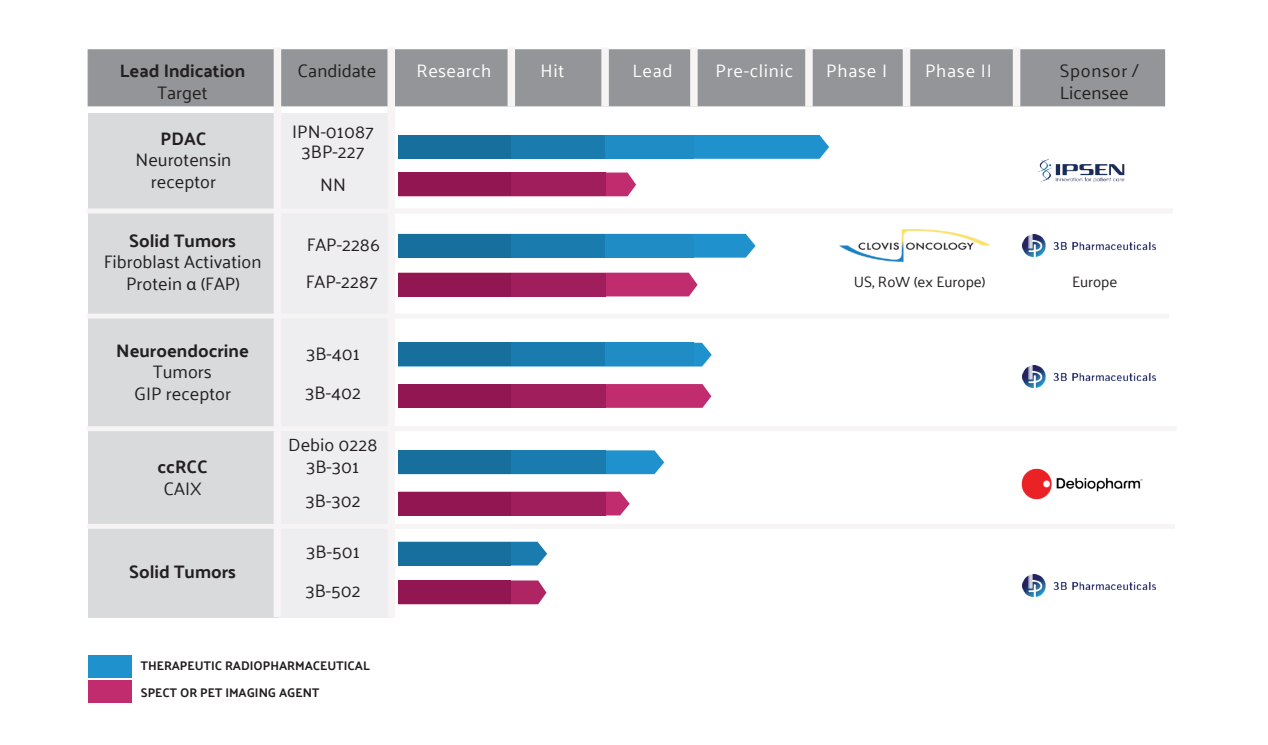
<style>
.page{position:relative;width:1268px;height:745px;background:#fff}
.page>*{position:absolute;margin:0;border:0;box-sizing:border-box;transform-origin:0 0}
.t1{font:18px/21.6px "Palanquin";color:#231f20;text-align:center}
.t2{font:700 18px "Palanquin";color:#231f20}
.t3{font:18px "Palanquin";letter-spacing:.04em;color:#fff}
.t4{font:18px "Palanquin";letter-spacing:.02em;color:#fff}
.t5{font:15px "Palanquin";color:#231f20}
.t6{font:700 12.5px/26.5px "Palanquin";color:#231f20}
.s1{font-family:"Myriad Pro"}
</style>
<div class="page">
<div style="left:88px;top:113px;width:191px;height:504px;background:#d9dadc"></div>
<div style="left:278px;top:113px;width:115px;height:504px;background:#eeedef"></div>
<div style="left:88px;top:49px;width:1077px;height:57px;background:#939598;border:1px solid #939598"></div>
<svg style="left:694px;top:135px;width:135px;height:24px;background:#2896d0"></svg>
<svg style="left:694px;top:234px;width:61px;height:23px"></svg>
<svg style="left:694px;top:342px;width:17px;height:24px"></svg>
<svg style="left:605px;top:450px;width:59px;height:24px"></svg>
<svg style="left:511px;top:541px;width:36px;height:24px"></svg>
<div style="left:88px;top:680px;width:43px;height:22px;background:#c02c6e"></div>
<div style="left:88px;top:655px;width:43px;height:22px;background:#1f92ce"></div>
<svg style="left:511px;top:580px;width:35px;height:24px"></svg>
<svg style="left:605px;top:491px;width:24px;height:24px"></svg>
<svg style="left:605px;top:384px;width:106px;height:23px;background:#c23473"></svg>
<svg style="left:605px;top:272px;width:92px;height:24px;background:#c33a77"></svg>
<svg style="left:605px;top:172px;width:31px;height:24px"></svg>
<img style="left:1038px;top:159px;width:86px;height:23px">
<img style="left:839px;top:229px;width:151px;height:32px">
<img style="left:1022px;top:234px;width:133px;height:22px">
<img style="left:1022px;top:365px;width:133px;height:22px">
<img style="left:1022px;top:574px;width:133px;height:21px">
<div style="left:87px;top:208px;width:1085px;height:5px;background:#f6f4f5"></div>
<div style="left:87px;top:313px;width:1082px;height:5px;background:#f6f4f5"></div>
<div style="left:87px;top:426px;width:1089px;height:5px;background:#f6f4f5"></div>
<div style="left:87px;top:523px;width:1087px;height:5px;background:#f6f4f5"></div>
<div style="left:274px;top:47px;width:7px;height:569px;background:#f6f4f5"></div>
<div style="left:387px;top:47px;width:8px;height:569px;background:#f6f4f5"></div>
<div style="left:507px;top:47px;width:8px;height:59px;background:#f6f4f5"></div>
<div style="left:601px;top:47px;width:8px;height:59px;background:#f6f4f5"></div>
<div style="left:690px;top:47px;width:7px;height:59px;background:#f6f4f5"></div>
<div style="left:805px;top:47px;width:7px;height:59px;background:#f6f4f5"></div>
<div style="left:902px;top:47px;width:8px;height:59px;background:#f6f4f5"></div>
<div style="left:1012px;top:47px;width:8px;height:59px;background:#f6f4f5"></div>
<img style="left:1021px;top:468px;width:122px;height:32px">
<div style="left:398px;top:135px;width:113px;height:24px;background:#166f9d"></div>
<div style="left:511px;top:135px;width:94px;height:24px;background:#197bae"></div>
<div style="left:398px;top:172px;width:113px;height:24px;background:#911652"></div>
<div style="left:511px;top:172px;width:94px;height:24px;background:#a01e5b"></div>
<div style="left:398px;top:272px;width:113px;height:24px;background:#911652"></div>
<div style="left:511px;top:272px;width:94px;height:24px;background:#a01e5b"></div>
<div style="left:398px;top:384px;width:113px;height:23px;background:#911652"></div>
<div style="left:511px;top:384px;width:94px;height:23px;background:#a01e5b"></div>
<div style="left:398px;top:491px;width:113px;height:24px;background:#911652"></div>
<div style="left:398px;top:580px;width:113px;height:24px;background:#911652"></div>
<div style="left:511px;top:491px;width:94px;height:24px;background:#a01e5b"></div>
<div style="left:605px;top:135px;width:89px;height:24px;background:#1f8cc5"></div>
<div style="left:398px;top:234px;width:113px;height:23px;background:#166f9d"></div>
<div style="left:511px;top:234px;width:94px;height:23px;background:#197bae"></div>
<div style="left:605px;top:234px;width:89px;height:23px;background:#1f8cc5"></div>
<div style="left:398px;top:342px;width:113px;height:24px;background:#166f9d"></div>
<div style="left:511px;top:342px;width:94px;height:24px;background:#197bae"></div>
<div style="left:398px;top:450px;width:113px;height:24px;background:#166f9d"></div>
<div style="left:398px;top:541px;width:113px;height:24px;background:#166f9d"></div>
<div style="left:511px;top:450px;width:94px;height:24px;background:#197bae"></div>
<div style="left:605px;top:342px;width:89px;height:24px;background:#1f8cc5"></div>
<p class="t2" style="left:120px;top:60px;width:127px">Lead Indication</p>
<p class="t1" style="left:158px;top:82px;width:52px">Target</p>
<p class="t2" style="left:160px;top:128px;width:48px">PDAC</p>
<p class="t1" style="left:135px;top:149px;width:97px">Neurotensin receptor</p>
<p class="t2" style="left:129px;top:230px;width:108px">Solid Tumors</p>
<p class="t1" style="left:104px;top:251px;width:159px">Fibroblast Activation<br>Protein <span class="s1">α</span> (FAP)</p>
<p class="t2" style="left:116px;top:340px;width:134px">Neuroendocrine</p>
<p class="t1" style="left:134px;top:361px;width:98px">Tumors<br>GIP receptor</p>
<p class="t2" style="left:157px;top:456px;width:52px">ccRCC</p>
<p class="t1" style="left:163px;top:478px;width:40px">CAIX</p>
<p class="t2" style="left:129px;top:560px;width:108px">Solid Tumors</p>
<p class="t1" style="left:297px;top:60px;width:80px">Candidate</p>
<p class="t4" style="left:416px;top:60px;width:76px">Research</p>
<p class="t3" style="left:540px;top:60px;width:25px">Hit</p>
<p class="t3" style="left:632px;top:60px;width:42px">Lead</p>
<p class="t3" style="left:715px;top:60px;width:79px">Pre-clinic</p>
<p class="t3" style="left:826px;top:60px;width:62px">Phase I</p>
<p class="t3" style="left:925px;top:60px;width:68px">Phase II</p>
<p class="t1" style="left:1059px;top:60px;width:81px;text-align:left">Sponsor /<br>Licensee</p>
<p class="t1" style="left:292px;top:123px;width:83px;line-height:19.1px">IPN-01087<br>3BP-227</p>
<p class="t1" style="left:320px;top:173px;width:27px">NN</p>
<p class="t1" style="left:306px;top:226px;width:76px;line-height:36.6px;text-align:left">FAP-2286<br>FAP-2287</p>
<p class="t1" style="left:305px;top:334px;width:57px;line-height:39.1px;text-align:left">3B-401<br>3B-402</p>
<p class="t1" style="left:288px;top:434px;width:91px">Debio 0228<br>3B-301</p>
<p class="t1" style="left:305px;top:489px;width:56px">3B-302</p>
<p class="t1" style="left:305px;top:531px;width:57px;line-height:39.1px;text-align:left">3B-501<br>3B-502</p>
<p class="t5" style="left:853px;top:272px;width:133px">US, RoW (ex Europe)</p>
<p class="t5" style="left:1071px;top:272px;width:47px">Europe</p>
<p class="t6" style="left:141px;top:652px;width:230px">THERAPEUTIC RADIOPHARMACEUTICAL<br>SPECT OR PET IMAGING AGENT</p>
</div>
